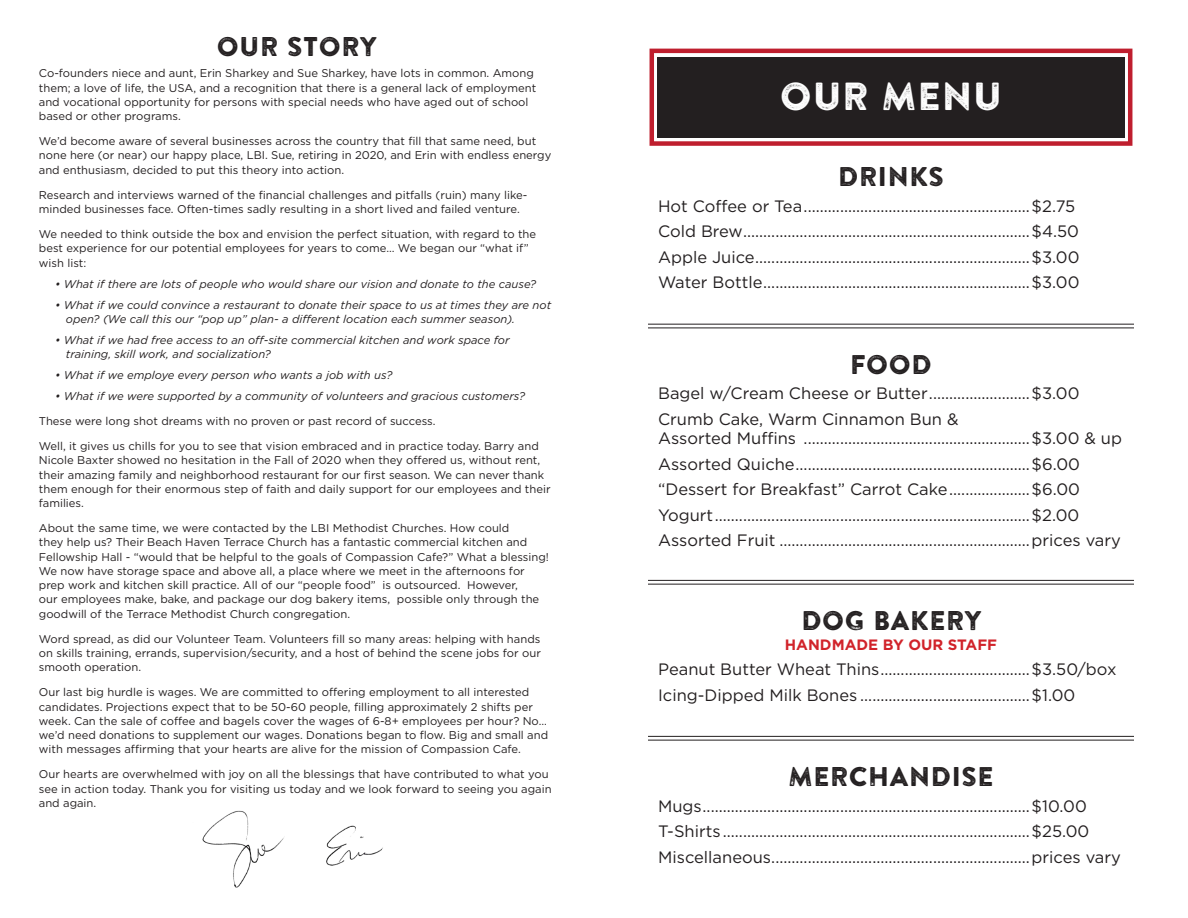
<style>
.page{position:relative;width:1188px;height:918px;background:#fff}
.page>*{position:absolute;margin:0;border:0;box-sizing:border-box;transform-origin:0 0}
.t1{font:39px "Brandon Printed Two";color:#fff}
.t2{font:27px "Brandon Printed Two";color:#231f20}
.t3{font:16.5px/19.5px "Gotham HTF";color:#231f20}
.t4{font:700 15px "Gotham HTF";color:#d1232a}
.t5{font:11.25px/14.2px "Gotham HTF";color:#231f20}
.t6{font:italic 11.25px/14.2px "Gotham HTF";color:#231f20}
</style>
<div class="page">
<div style="left:657px;top:57px;width:468px;height:81px;background:#231f20"></div>
<div style="left:650px;top:49px;width:482px;height:97px;border:4px solid #bf1e2e"></div>
<hr style="left:648px;top:324px;width:486px;height:1px;background:#231f20">
<hr style="left:648px;top:328px;width:486px;height:1px;background:#231f20">
<hr style="left:648px;top:580px;width:486px;height:1px;background:#231f20">
<hr style="left:648px;top:584px;width:486px;height:1px;background:#231f20">
<hr style="left:648px;top:736px;width:486px;height:1px;background:#231f20">
<hr style="left:648px;top:740px;width:486px;height:1px;background:#231f20">
<img style="left:202px;top:810px;width:181px;height:78px">
<p class="t2" style="left:217px;top:30px;width:162px">OUR STORY</p>
<p class="t5" style="left:39px;top:66px;width:499px">Co-founders niece and aunt, Erin Sharkey and Sue Sharkey, have lots in common. Among them; a love of life, the USA, and a recognition that there is a general lack of employment and vocational opportunity for persons with special needs who have aged out of school based or other programs.</p>
<p class="t5" style="left:39px;top:134px;width:514px">We’d become aware of several businesses across the country that fill that same need, but none here (or near) our happy place, LBI. Sue, retiring in 2020, and Erin with endless energy and enthusiasm, decided to put this theory into action.</p>
<p class="t5" style="left:39px;top:187px;width:490px">Research and interviews warned of the financial challenges and pitfalls (ruin) many like&shy;minded businesses face. Often-times sadly resulting in a short lived and failed venture.</p>
<p class="t5" style="left:39px;top:227px;width:499px">We needed to think outside the box and envision the perfect situation, with regard to the best experience for our potential employees for years to come… We began our “what if” wish list:</p>
<p class="t6" style="left:55px;top:276px;width:483px">• What if there are lots of people who would share our vision and donate to the cause?</p>
<p class="t6" style="left:66px;top:297px;width:487px;text-indent:-11px">• What if we could convince a restaurant to donate their space to us at times they are not open? (We call this our “pop up” plan- a different location each summer season).</p>
<p class="t6" style="left:66px;top:333px;width:445px;text-indent:-11px">• What if we had free access to an off-site commercial kitchen and work space for training, skill work, and socialization?</p>
<p class="t6" style="left:55px;top:368px;width:339px">• What if we employe every person who wants a job with us?</p>
<p class="t6" style="left:55px;top:389px;width:472px">• What if we were supported by a community of volunteers and gracious customers?</p>
<p class="t5" style="left:39px;top:414px;width:398px">These were long shot dreams with no proven or past record of success.</p>
<p class="t5" style="left:39px;top:439px;width:513px">Well, it gives us chills for you to see that vision embraced and in practice today. Barry and Nicole Baxter showed no hesitation in the Fall of 2020 when they offered us, without rent, their amazing family and neighborhood restaurant for our first season. We can never thank them enough for their enormous step of faith and daily support for our employees and their families.</p>
<p class="t5" style="left:39px;top:521px;width:512px">About the same time, we were contacted by the LBI Methodist Churches. How could<br>they help us? Their Beach Haven Terrace Church has a fantastic commercial kitchen and Fellowship Hall - “would that be helpful to the goals of Compassion Cafe?” What a blessing!<br>We now have storage space and above all, a place where we meet in the afternoons for prep work and kitchen skill practice. All of our “people food” is outsourced. However,<br>our employees make, bake, and package our dog bakery items, possible only through the goodwill of the Terrace Methodist Church congregation.</p>
<p class="t5" style="left:39px;top:631px;width:504px;text-align:justify">Word spread, as did our Volunteer Team. Volunteers fill so many areas: helping with hands on skills training, errands, supervision/security, and a host of behind the scene jobs for our smooth operation.</p>
<p class="t5" style="left:39px;top:685px;width:511px">Our last big hurdle is wages. We are committed to offering employment to all interested candidates. Projections expect that to be 50-60 people, filling approximately 2 shifts per week. Can the sale of coffee and bagels cover the wages of 6-8+ employees per hour? No… we’d need donations to supplement our wages. Donations began to flow. Big and small and with messages affirming that your hearts are alive for the mission of Compassion Cafe.</p>
<p class="t5" style="left:39px;top:767px;width:514px">Our hearts are overwhelmed with joy on all the blessings that have contributed to what you see in action today. Thank you for visiting us today and we look forward to seeing you again and again.</p>
<p class="t1" style="left:780px;top:71px;width:224px">OUR MENU</p>
<p class="t2" style="left:838px;top:160px;width:108px">DRINKS</p>
<p class="t3" style="left:658px;top:196px;width:419px">Hot Coffee or Tea........................................................$2.75</p>
<p class="t3" style="left:658px;top:221px;width:423px">Cold Brew.......................................................................$4.50</p>
<p class="t3" style="left:658px;top:247px;width:423px">Apple Juice....................................................................$3.00</p>
<p class="t3" style="left:658px;top:272px;width:423px">Water Bottle..................................................................$3.00</p>
<p class="t2" style="left:850px;top:347px;width:84px">FOOD</p>
<p class="t3" style="left:658px;top:384px;width:423px">Bagel w/Cream Cheese or Butter.........................$3.00</p>
<p class="t3" style="left:658px;top:409px;width:465px">Crumb Cake, Warm Cinnamon Bun &amp;<br>Assorted Muffins ........................................................$3.00 &amp; up</p>
<p class="t3" style="left:658px;top:454px;width:423px">Assorted Quiche..........................................................$6.00</p>
<p class="t3" style="left:658px;top:480px;width:423px">“Dessert for Breakfast” Carrot Cake....................$6.00</p>
<p class="t3" style="left:658px;top:505px;width:423px">Yogurt..............................................................................$2.00</p>
<p class="t3" style="left:658px;top:531px;width:464px">Assorted Fruit ..............................................................prices vary</p>
<p class="t2" style="left:801px;top:604px;width:182px">DOG BAKERY</p>
<p class="t4" style="left:785px;top:636px;width:214px">HANDMADE BY OUR STAFF</p>
<p class="t3" style="left:658px;top:659px;width:460px">Peanut Butter Wheat Thins.....................................$3.50/box</p>
<p class="t3" style="left:658px;top:685px;width:419px">Icing-Dipped Milk Bones ..........................................$1.00</p>
<p class="t2" style="left:788px;top:760px;width:207px">MERCHANDISE</p>
<p class="t3" style="left:658px;top:796px;width:430px">Mugs.................................................................................$10.00</p>
<p class="t3" style="left:658px;top:821px;width:433px">T-Shirts ............................................................................$25.00</p>
<p class="t3" style="left:658px;top:847px;width:464px">Miscellaneous................................................................prices vary</p>
</div>
